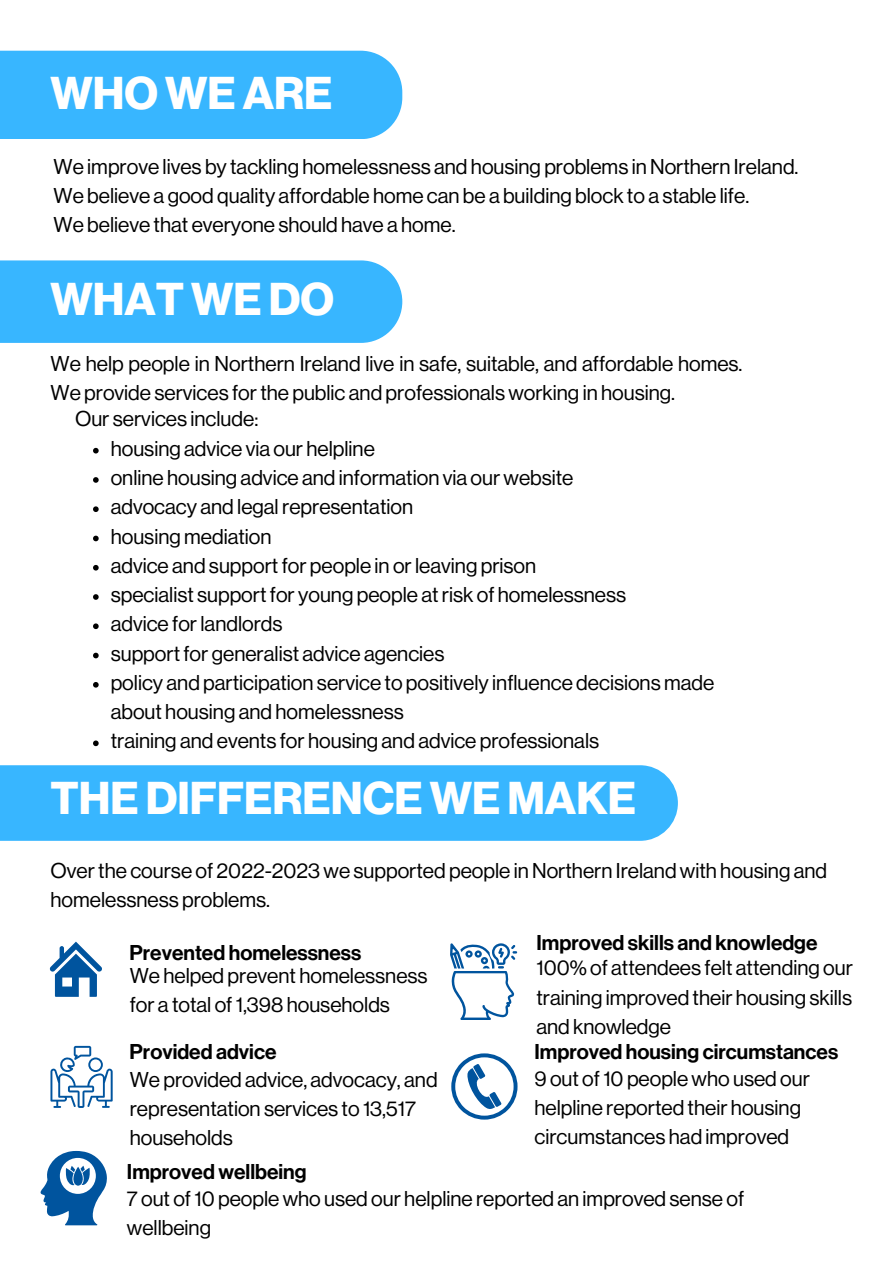
<style>
.page{position:relative;width:894px;height:1264px;background:#fff}
.page>*{position:absolute;margin:0;border:0;box-sizing:border-box;transform-origin:0 0}
.t1{font:700 45px "Haas Grot Disp 75";color:#fff}
.t2{font:21px/29.2px "Haas Grot Disp 55 Roman";color:#000}
.t3{font:500 21px "Haas Grot Disp 65";color:#000}
</style>
<div class="page">
<div style="left:0;top:51px;width:402px;height:88px;background:#38b6ff"></div>
<svg style="left:50px;top:941px;width:52px;height:55px"></svg>
<svg style="left:50px;top:1045px;width:62px;height:62px"></svg>
<svg style="left:451px;top:1053px;width:66px;height:66px"></svg>
<svg style="left:40px;top:1150px;width:67px;height:75px"></svg>
<div style="left:0;top:260px;width:402px;height:83px;background:#38b6ff"></div>
<svg style="left:93px;top:448px;width:6px;height:5px"></svg>
<svg style="left:93px;top:477px;width:6px;height:6px"></svg>
<svg style="left:93px;top:506px;width:6px;height:6px"></svg>
<svg style="left:93px;top:535px;width:6px;height:6px"></svg>
<svg style="left:93px;top:565px;width:6px;height:5px"></svg>
<svg style="left:93px;top:594px;width:6px;height:6px"></svg>
<svg style="left:93px;top:623px;width:6px;height:6px"></svg>
<svg style="left:93px;top:652px;width:6px;height:6px"></svg>
<svg style="left:93px;top:682px;width:6px;height:5px"></svg>
<svg style="left:93px;top:740px;width:6px;height:6px"></svg>
<div style="left:0;top:765px;width:677px;height:75px;background:#38b6ff"></div>
<svg style="left:450px;top:943px;width:67px;height:76px"></svg>
<h2 class="t1" style="left:50px;top:72px;width:283px">WHOWE ARE</h2>
<p class="t2" style="left:54px;top:152px;width:746px">We improve lives by tackling homelessness and housing problems in Northern Ireland.</p>
<h2 class="t2" style="left:54px;top:181px;width:697px">We believe a good quality affordable home can be a building block to a stable life.</h2>
<p class="t2" style="left:54px;top:211px;width:403px">We believe that everyone should have a home.</p>
<p class="t1" style="left:50px;top:278px;width:285px">WHATWE DO</p>
<h1 class="t2" style="left:50px;top:350px;width:693px">We help people in Northern Ireland live in safe, suitable, and affordable homes.<br>We provide services for the public and professionals working in housing.</h1>
<p class="t2" style="left:75px;top:405px;width:185px">Our services include:</p>
<p class="t2" style="left:111px;top:434px;width:265px">housing advice via our helpline</p>
<h1 class="t2" style="left:111px;top:463px;width:464px">online housing advice and information via our website</h1>
<p class="t2" style="left:111px;top:493px;width:304px">advocacy and legal representation</p>
<p class="t2" style="left:111px;top:522px;width:162px">housing mediation</p>
<p class="t2" style="left:111px;top:551px;width:427px">advice and support for people in or leaving prison</p>
<p class="t2" style="left:111px;top:580px;width:517px">specialist support for young people at risk of homelessness</p>
<p class="t2" style="left:111px;top:610px;width:173px">advice for landlords</p>
<p class="t2" style="left:111px;top:639px;width:335px">support for generalist advice agencies</p>
<p class="t2" style="left:111px;top:668px;width:605px">policy and participation service to positively influence decisions made about housing and homelessness</p>
<p class="t2" style="left:111px;top:727px;width:490px">training and events for housing and advice professionals</p>
<p class="t1" style="left:50px;top:777px;width:587px">THE DIFFERENCE WE MAKE</p>
<p class="t2" style="left:50px;top:856px;width:778px">Over the course of 2022-2023 we supported people in Northern Ireland with housing and homelessness problems.</p>
<p class="t3" style="left:129px;top:942px;width:233px">Prevented homelessness</p>
<p class="t2" style="left:130px;top:961px;width:299px">We helped prevent homelessness for a total of 1,398 households</p>
<h1 class="t3" style="left:534px;top:1041px;width:305px">Improved housing circumstances</h1>
<p class="t2" style="left:534px;top:1064px;width:277px">9 out of 10 people who used our helpline reported their housing circumstances had improved</p>
<p class="t3" style="left:536px;top:932px;width:282px">Improved skills and knowledge</p>
<p class="t2" style="left:536px;top:954px;width:318px;text-align:justify">100% of attendees felt attending our training improved their housing skills and knowledge</p>
<p class="t3" style="left:129px;top:1041px;width:148px">Provided advice</p>
<p class="t2" style="left:130px;top:1065px;width:309px">We provided advice, advocacy, and representation services to 13,517 households</p>
<h2 class="t3" style="left:127px;top:1162px;width:181px">Improved wellbeing</h2>
<p class="t2" style="left:127px;top:1184px;width:618px">7 out of 10 people who used our helpline reported an improved sense of wellbeing</p>
</div>
